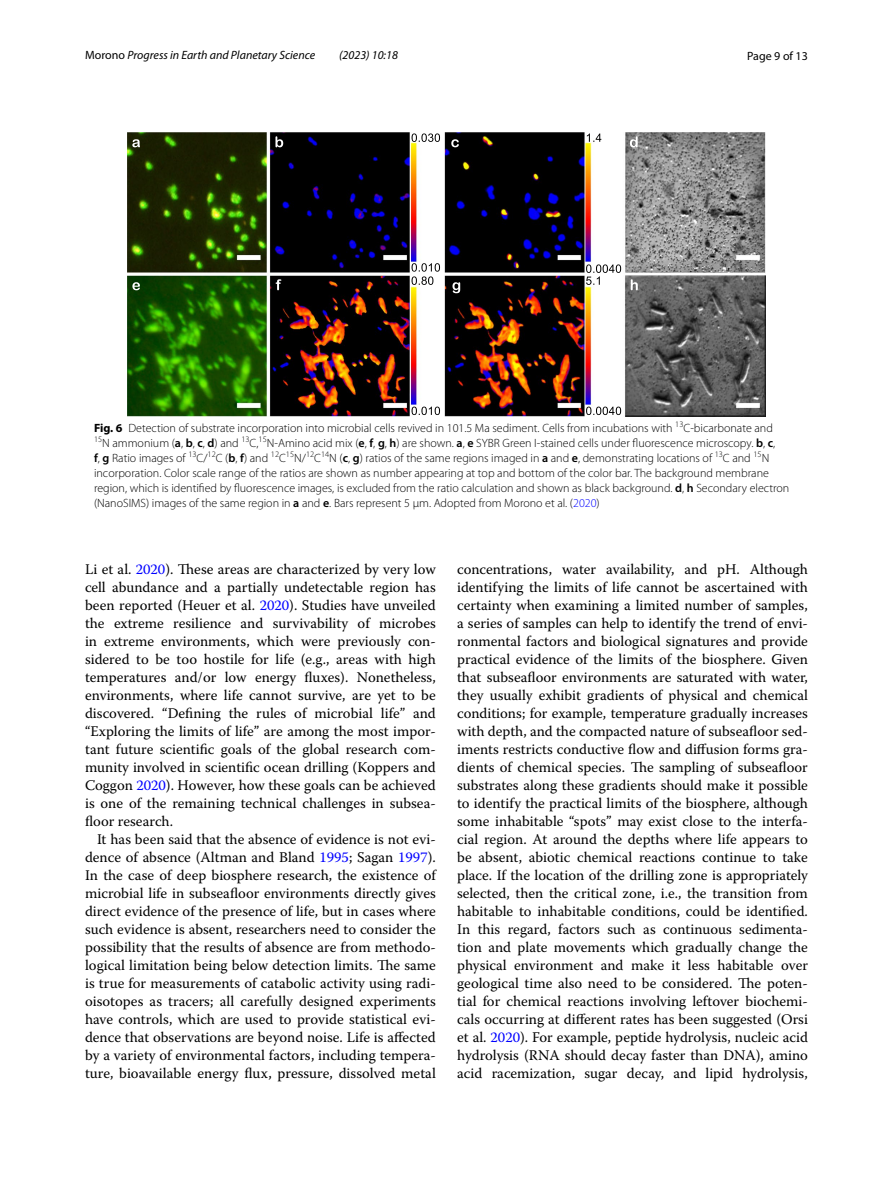
<style>
.page{position:relative;width:893px;height:1187px;background:#fff}
.page>*{position:absolute;margin:0;border:0;box-sizing:border-box;transform-origin:0 0}
.t1{font:14.7px/18px "Warnock Pro";color:#000;text-align:justify}
.t2{font:300 12px/15px "Myriad Pro";color:#000}
.t3{font:italic 12px "Myriad Pro";color:#000}
.t4{font:12px "Myriad Pro";color:#000}
.s1{font-style:normal}
.s2{font-weight:700}
.s3{font-weight:600}
.s4{color:#00f}
</style>
<div class="page">
<img style="left:127px;top:133px;width:638px;height:283px">
<svg style="left:412px;top:133px;width:28px;height:9px"></svg>
<svg style="left:587px;top:133px;width:14px;height:9px"></svg>
<svg style="left:586px;top:264px;width:35px;height:21px"></svg>
<svg style="left:586px;top:406px;width:35px;height:9px"></svg>
<svg style="left:412px;top:263px;width:28px;height:22px"></svg>
<svg style="left:412px;top:406px;width:28px;height:9px"></svg>
<svg style="left:132px;top:139px;width:8px;height:8px"></svg>
<svg style="left:275px;top:136px;width:8px;height:11px"></svg>
<svg style="left:451px;top:139px;width:8px;height:8px"></svg>
<svg style="left:132px;top:282px;width:8px;height:8px"></svg>
<svg style="left:276px;top:279px;width:5px;height:11px"></svg>
<svg style="left:452px;top:282px;width:8px;height:11px"></svg>
<svg style="left:630px;top:136px;width:8px;height:11px"></svg>
<svg style="left:631px;top:279px;width:7px;height:11px"></svg>
<p class="t3" style="left:85px;top:48px;width:232px"><span class="s1">Morono</span> Progress in Earth and Planetary Science</p>
<p class="t3" style="left:339px;top:48px;width:60px">(2023) 10:18</p>
<p class="t4" style="left:747px;top:48px;width:62px">Page 9 of 13</p>
<p class="t2" style="left:94px;top:420px;width:697px"><span class="s2">Fig. 6</span> Detection of substrate incorporation into microbial cells revived in 101.5 Ma sediment. Cells from incubations with <sup>13</sup>C-bicarbonate and <sup>15</sup>N ammonium (<span class="s3">a</span>, <span class="s3">b</span>, <span class="s3">c</span>, <span class="s3">d</span>) and <sup>13</sup>C,<sup>15</sup>N-Amino acid mix (<span class="s3">e</span>, <span class="s3">f</span>, <span class="s3">g</span>, <span class="s3">h</span>) are shown. <span class="s3">a</span>, <span class="s3">e</span> SYBR Green I-stained cells under fluorescence microscopy. <span class="s3">b</span>, <span class="s3">c</span>,<br><span class="s3">f</span>, <span class="s3">g</span> Ratio images of <sup>13</sup>C/<sup>12</sup>C (<span class="s3">b</span>, <span class="s3">f</span>) and <sup>12</sup>C<sup>15</sup>N/<sup>12</sup>C<sup>14</sup>N (<span class="s3">c</span>, <span class="s3">g</span>) ratios of the same regions imaged in <span class="s3">a</span> and <span class="s3">e</span>, demonstrating locations of <sup>13</sup>C and <sup>15</sup>N incorporation. Color scale range of the ratios are shown as number appearing at top and bottom of the color bar. The background membrane region, which is identified by fluorescence images, is excluded from the ratio calculation and shown as black background. <span class="s3">d</span>, <span class="s3">h</span> Secondary electron (NanoSIMS) images of the same region in <span class="s3">a</span> and <span class="s3">e</span>. Bars represent 5 µm. Adopted from Morono et al. (<span class="s4">2020</span>)</p>
<p class="t1" style="left:85px;top:560px;width:352px">Li et al. <span class="s4">2020</span>). These areas are characterized by very low cell abundance and a partially undetectable region has been reported (Heuer et al. <span class="s4">2020</span>). Studies have unveiled the extreme resilience and survivability of microbes in extreme environments, which were previously con&shy;sidered to be too hostile for life (e.g., areas with high temperatures and/or low energy fluxes). Nonetheless, environments, where life cannot survive, are yet to be discovered. “Defining the rules of microbial life” and “Exploring the limits of life” are among the most impor&shy;tant future scientific goals of the global research com&shy;munity involved in scientific ocean drilling (Koppers and Coggon <span class="s4">2020</span>). However, how these goals can be achieved is one of the remaining technical challenges in subsea&shy;floor research.</p>
<p class="t1" style="left:85px;top:830px;width:352px;text-indent:12px">It has been said that the absence of evidence is not evi&shy;dence of absence (Altman and Bland <span class="s4">1995</span>; Sagan <span class="s4">1997</span>).<br>In the case of deep biosphere research, the existence of microbial life in subseafloor environments directly gives direct evidence of the presence of life, but in cases where such evidence is absent, researchers need to consider the possibility that the results of absence are from methodo&shy;logical limitation being below detection limits. The same is true for measurements of catabolic activity using radi&shy;oisotopes as tracers; all carefully designed experiments have controls, which are used to provide statistical evi&shy;dence that observations are beyond noise. Life is affected by a variety of environmental factors, including tempera&shy;ture, bioavailable energy flux, pressure, dissolved metal</p>
<p class="t1" style="left:457px;top:560px;width:352px">concentrations, water availability, and pH. Although identifying the limits of life cannot be ascertained with certainty when examining a limited number of samples, a series of samples can help to identify the trend of envi&shy;ronmental factors and biological signatures and provide practical evidence of the limits of the biosphere. Given that subseafloor environments are saturated with water, they usually exhibit gradients of physical and chemical conditions; for example, temperature gradually increases with depth, and the compacted nature of subseafloor sed&shy;iments restricts conductive flow and diffusion forms gra&shy;dients of chemical species. The sampling of subseafloor substrates along these gradients should make it possible to identify the practical limits of the biosphere, although some inhabitable “spots” may exist close to the interfa&shy;cial region. At around the depths where life appears to be absent, abiotic chemical reactions continue to take place. If the location of the drilling zone is appropriately selected, then the critical zone, i.e., the transition from habitable to inhabitable conditions, could be identified.<br>In this regard, factors such as continuous sedimenta&shy;tion and plate movements which gradually change the physical environment and make it less habitable over geological time also need to be considered. The poten&shy;tial for chemical reactions involving leftover biochemi&shy;cals occurring at different rates has been suggested (Orsi et al. <span class="s4">2020</span>). For example, peptide hydrolysis, nucleic acid hydrolysis (RNA should decay faster than DNA), amino acid racemization, sugar decay, and lipid hydrolysis,</p>
</div>
